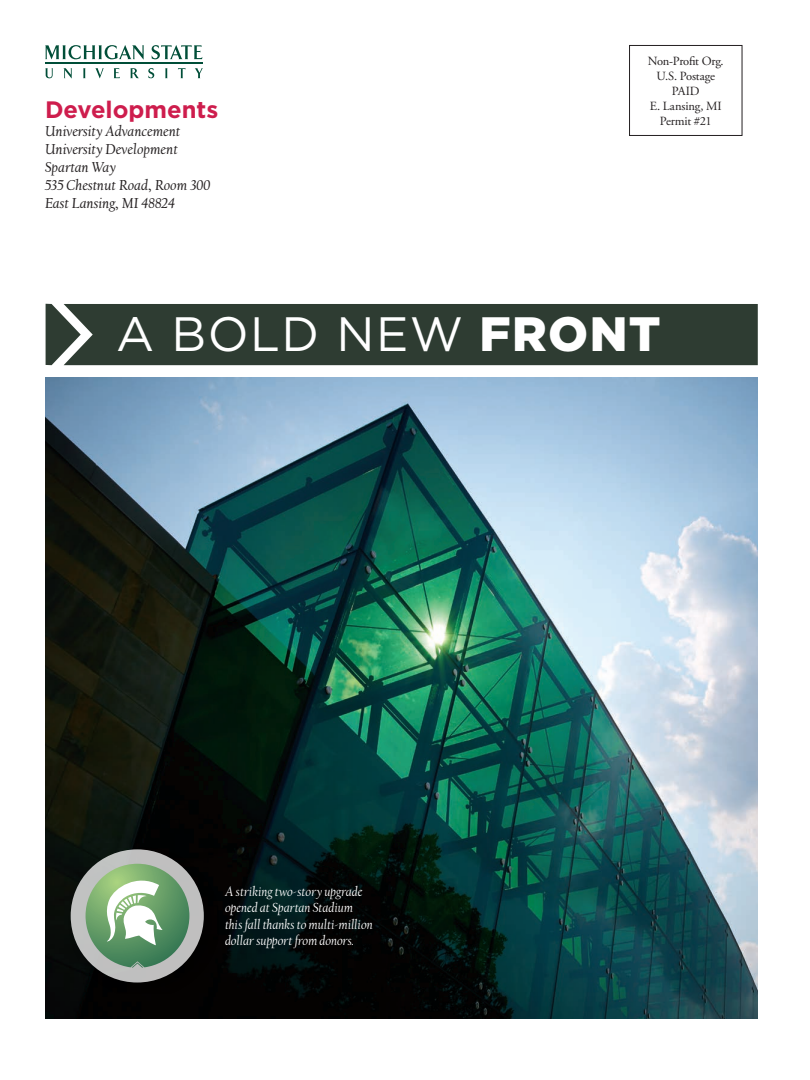
<style>
.page{position:relative;width:810px;height:1080px;background:#fff}
.page>*{position:absolute;margin:0;border:0;box-sizing:border-box;transform-origin:0 0}
.t1{font:48.25px "Gotham";letter-spacing:.03em;color:#fff}
.t2{font:700 23.75px "Gotham";color:#ce1d4d}
.t3{font:italic 15px "Californian FB Text";color:#231f20}
.t4{font:italic 13.75px/16.2px "Californian FB";color:#fff}
.t5{font:12.5px "Adobe Garamond Pro";letter-spacing:-.015em;color:#231f20}
.s1{font-weight:900}
</style>
<div class="page">
<img style="left:45px;top:377px;width:713px;height:642px">
<svg style="left:45px;top:68px;width:8px;height:10px"></svg>
<svg style="left:63px;top:68px;width:9px;height:11px"></svg>
<svg style="left:83px;top:68px;width:3px;height:10px"></svg>
<svg style="left:95px;top:68px;width:9px;height:10px"></svg>
<svg style="left:114px;top:68px;width:6px;height:10px"></svg>
<svg style="left:130px;top:68px;width:9px;height:10px"></svg>
<svg style="left:148px;top:68px;width:6px;height:10px"></svg>
<svg style="left:165px;top:68px;width:3px;height:10px"></svg>
<svg style="left:178px;top:68px;width:8px;height:10px"></svg>
<svg style="left:195px;top:68px;width:8px;height:10px"></svg>
<svg style="left:45px;top:45px;width:99px;height:15px"></svg>
<svg style="left:152px;top:45px;width:50px;height:14px"></svg>
<hr style="left:45px;top:63px;width:158px;height:1px;background:#004e38">
<div style="left:629px;top:45px;width:113px;height:91px;border:1px solid #231f20"></div>
<div style="left:46px;top:304px;width:712px;height:61px;background:#2e3c32"></div>
<img style="left:66px;top:845px;width:152px;height:149px">
<div style="left:71px;top:849px;width:133px;height:134px;background:#c0bfbf;border-radius:50%"></div>
<svg style="left:86px;top:864px;width:103px;height:104px"></svg>
<p class="t2" style="left:45px;top:94px;width:175px">Developments</p>
<p class="t3" style="left:45px;top:122px;width:137px">University Advancement</p>
<p class="t3" style="left:45px;top:140px;width:134px">University Development</p>
<p class="t3" style="left:45px;top:158px;width:73px">Spartan Way</p>
<p class="t3" style="left:45px;top:176px;width:167px">535 Chestnut Road, Room 300</p>
<p class="t3" style="left:45px;top:194px;width:132px">East Lansing, MI 48824</p>
<p class="t5" style="left:648px;top:54px;width:77px">Non-Profit Org.</p>
<p class="t5" style="left:656px;top:69px;width:60px">U.S. Postage</p>
<p class="t5" style="left:672px;top:84px;width:29px">PAID</p>
<p class="t5" style="left:650px;top:99px;width:74px">E. Lansing, MI</p>
<p class="t5" style="left:660px;top:114px;width:53px">Permit #21</p>
<p class="t1" style="left:116px;top:303px;width:546px">A BOLD NEW <span class="s1">FRONT</span></p>
<p class="t4" style="left:225px;top:884px;width:149px">A striking two-story upgrade opened at Spartan Stadium this fall thanks to multi-million dollar support from donors.</p>
</div>
